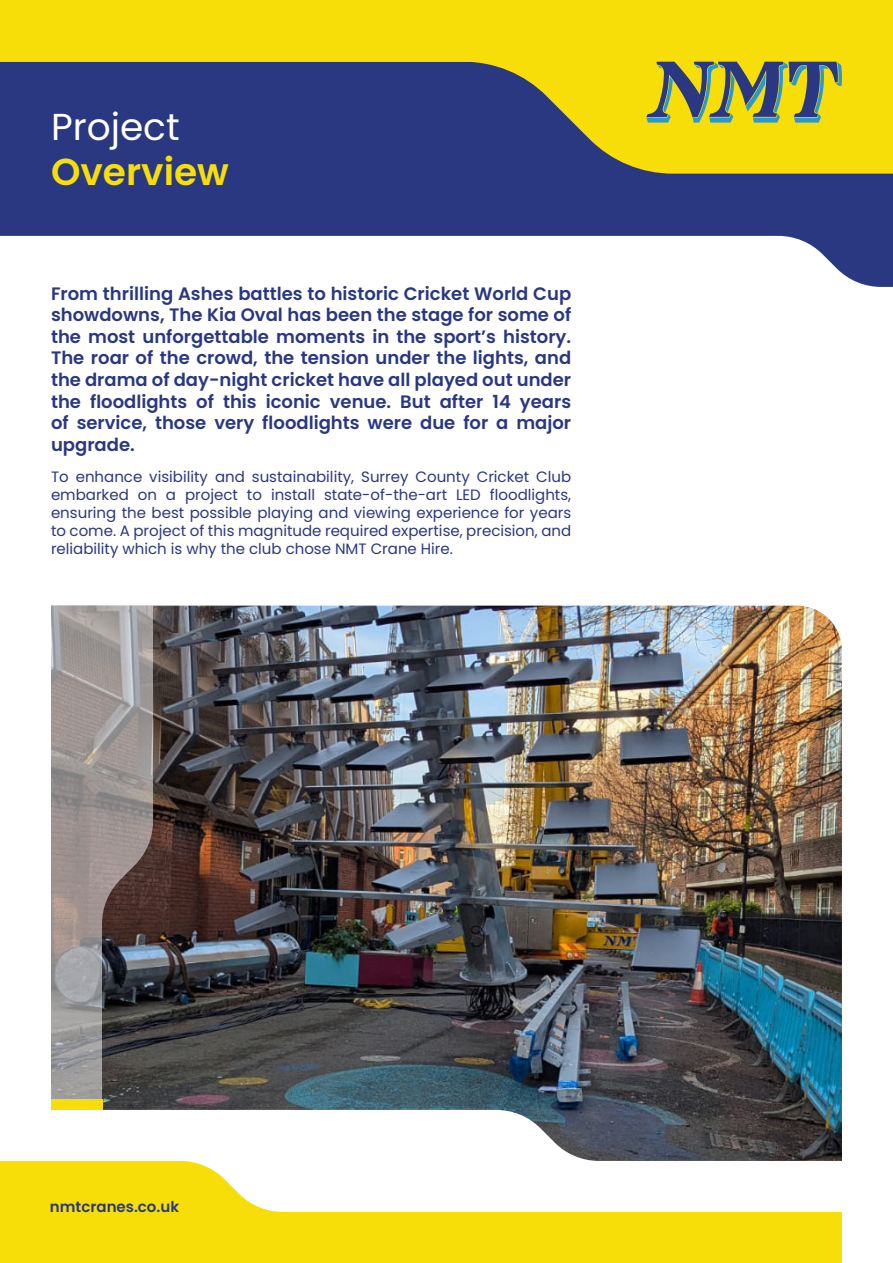
<style>
.page{position:relative;width:893px;height:1263px;background:#fff}
.page>*{position:absolute;margin:0;border:0;box-sizing:border-box;transform-origin:0 0}
.t1{font:600 37.5px "Poppins";color:#f7de08}
.t2{font:37.5px "Poppins";color:#fff}
.t3{font:600 18px/21.6px "Poppins";color:#293880;text-align:justify}
.t4{font:15px/18px "Poppins";color:#293880;text-align:justify}
.t5{font:600 15px "Poppins";color:#293880}
</style>
<div class="page">
<svg style="left:0;top:174px;width:893px;height:113px;fill:#293880"></svg>
<svg style="left:0;top:0;width:893px;height:174px;background:#9b943d"></svg>
<svg style="left:646px;top:62px;width:196px;height:61px;background:#939a4c"></svg>
<svg style="left:0;top:1161px;width:842px;height:102px;fill:#f7de08"></svg>
<img style="left:51px;top:606px;width:791px;height:555px">
<svg style="left:51px;top:606px;width:102px;height:504px;background:#8a8483"></svg>
<div style="left:51px;top:1099px;width:51px;height:11px;background:#f7de08"></div>
<h1 class="t2" style="left:51px;top:105px;width:130px">Project</h1>
<h1 class="t1" style="left:51px;top:150px;width:179px">Overview</h1>
<p class="t3" style="left:51px;top:283px;width:522px">From thrilling Ashes battles to historic Cricket World Cup showdowns, The Kia Oval has been the stage for some of the most unforgettable moments in the sport’s history.<br>The roar of the crowd, the tension under the lights, and the drama of day-night cricket have all played out under the floodlights of this iconic venue. But after 14 years of service, those very floodlights were due for a major upgrade.</p>
<p class="t4" style="left:51px;top:467px;width:522px">To enhance visibility and sustainability, Surrey County Cricket Club embarked on a project to install state-of-the-art LED floodlights, ensuring the best possible playing and viewing experience for years to come. A project of this magnitude required expertise, precision, and reliability which is why the club chose NMT Crane Hire.</p>
<p class="t5" style="left:50px;top:1198px;width:131px">nmtcranes.co.uk</p>
</div>
